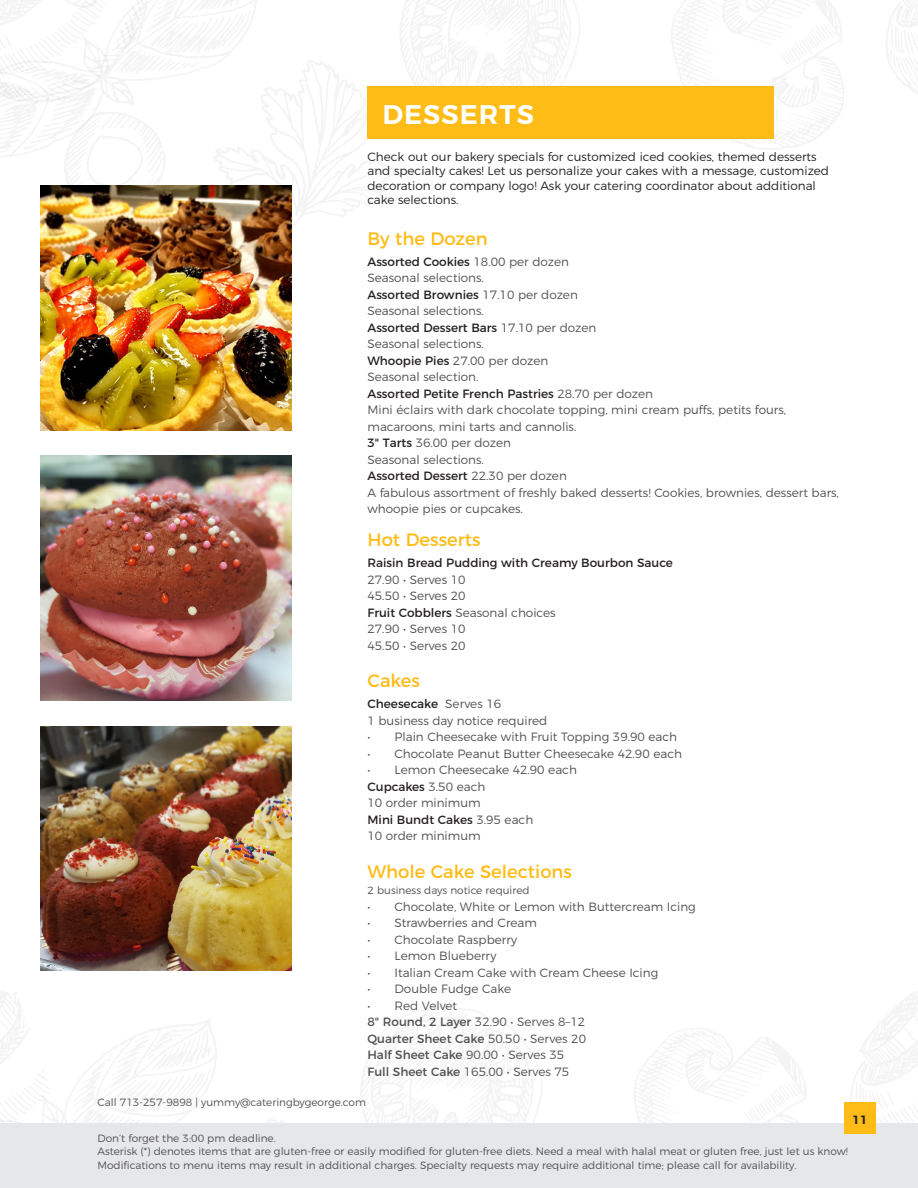
<style>
.page{position:relative;width:918px;height:1188px;background:#fff}
.page>*{position:absolute;margin:0;border:0;box-sizing:border-box;transform-origin:0 0}
.t1{font:600 27px "Montserrat";letter-spacing:.04em;color:#fff}
.t2{font:18px "Montserrat";color:#ffbb16}
.t3{font:300 12px/16.5px "Montserrat";color:#504f4f}
.t4{font:12px "Montserrat";color:#231f20}
.t5{font:300 12px/14.4px "Montserrat";color:#231f20}
.t6{font:12px "Montserrat";color:#504f4f}
.t7{font:600 12px "Montserrat";color:#231f20}
.t8{font:300 10.5px/13.5px "Montserrat";color:#504f4f}
.s1{font-weight:300;color:#504f4f}
.s2{font-weight:400;color:#231f20}
.s3{font-weight:400}
.s4{font-weight:300}
</style>
<div class="page">
<img style="left:0;top:0;width:918px;height:254px">
<div style="left:0;top:1123px;width:918px;height:65px;background:#e6e7e9"></div>
<div style="left:844px;top:1102px;width:32px;height:32px;background:#ffbb16"></div>
<div style="left:368px;top:86px;width:406px;height:53px;background:#ffbb16"></div>
<img style="left:40px;top:186px;width:251px;height:244px">
<img style="left:40px;top:456px;width:251px;height:245px">
<img style="left:40px;top:726px;width:251px;height:245px">
<p class="t1" style="left:382px;top:92px;width:153px">DESSERTS</p>
<p class="t5" style="left:368px;top:148px;width:463px">Check out our bakery specials for customized iced cookies, themed desserts and specialty cakes! Let us personalize your cakes with a message, customized decoration or company logo! Ask your catering coordinator about additional</p>
<p class="t5" style="left:368px;top:191px;width:93px">cake selections.</p>
<p class="t2" style="left:368px;top:224px;width:122px">By the Dozen</p>
<p class="t4" style="left:368px;top:252px;width:203px">Assorted Cookies <span class="s1">18.00 per dozen</span></p>
<p class="t3" style="left:368px;top:269px;width:118px">Seasonal selections.</p>
<p class="t4" style="left:368px;top:285px;width:212px">Assorted Brownies <span class="s1">17.10 per dozen</span></p>
<p class="t3" style="left:368px;top:302px;width:118px">Seasonal selections.</p>
<p class="t4" style="left:368px;top:318px;width:230px">Assorted Dessert Bars <span class="s1">17.10 per dozen</span></p>
<p class="t3" style="left:368px;top:335px;width:118px">Seasonal selections.</p>
<p class="t3" style="left:368px;top:351px;width:182px"><span class="s2">Whoopie Pies</span> 27.00 per dozen</p>
<p class="t3" style="left:368px;top:368px;width:113px">Seasonal selection.</p>
<p class="t4" style="left:368px;top:384px;width:287px">Assorted Petite French Pastries <span class="s1">28.70 per dozen</span></p>
<p class="t3" style="left:368px;top:401px;width:420px">Mini éclairs with dark chocolate topping, mini cream puffs, petits fours, macaroons, mini tarts and cannolis.</p>
<p class="t3" style="left:368px;top:434px;width:145px"><span class="s2">3" Tarts</span> 36.00 per dozen</p>
<p class="t3" style="left:368px;top:450px;width:118px">Seasonal selections.</p>
<p class="t4" style="left:368px;top:466px;width:201px">Assorted Dessert <span class="s1">22.30 per dozen</span></p>
<p class="t3" style="left:368px;top:483px;width:473px">A fabulous assortment of freshly baked desserts! Cookies, brownies, dessert bars, whoopie pies or cupcakes.</p>
<p class="t2" style="left:368px;top:526px;width:115px">Hot Desserts</p>
<p class="t4" style="left:368px;top:553px;width:307px">Raisin Bread Pudding with Creamy Bourbon Sauce</p>
<p class="t3" style="left:368px;top:570px;width:100px">27.90 • Serves 10</p>
<p class="t3" style="left:368px;top:587px;width:100px">45.50 • Serves 20</p>
<p class="t3" style="left:368px;top:603px;width:190px"><span class="s2">Fruit Cobblers</span> Seasonal choices</p>
<p class="t3" style="left:368px;top:620px;width:100px">27.90 • Serves 10</p>
<p class="t3" style="left:368px;top:636px;width:100px">45.50 • Serves 20</p>
<p class="t2" style="left:368px;top:667px;width:54px">Cakes</p>
<p class="t4" style="left:368px;top:694px;width:135px">Cheesecake <span class="s1">Serves 16</span></p>
<p class="t3" style="left:368px;top:711px;width:181px">1 business day notice required</p>
<p class="t3" style="left:368px;top:728px;width:311px">• Plain Cheesecake with Fruit Topping 39.90 each</p>
<p class="t3" style="left:368px;top:744px;width:316px">• Chocolate Peanut Butter Cheesecake 42.90 each</p>
<p class="t3" style="left:368px;top:761px;width:211px">• Lemon Cheesecake 42.90 each</p>
<p class="t4" style="left:368px;top:777px;width:119px">Cupcakes <span class="s1">3.50 each</span></p>
<p class="t3" style="left:368px;top:794px;width:115px">10 order minimum</p>
<p class="t4" style="left:368px;top:810px;width:167px">Mini Bundt Cakes <span class="s1">3.95 each</span></p>
<p class="t3" style="left:368px;top:827px;width:115px">10 order minimum</p>
<p class="t2" style="left:368px;top:857px;width:206px">Whole Cake Selections</p>
<p class="t8" style="left:368px;top:883px;width:164px">2 business days notice required</p>
<p class="t3" style="left:368px;top:897px;width:330px">• Chocolate, White or Lemon with Buttercream Icing</p>
<p class="t3" style="left:368px;top:914px;width:171px">• Strawberries and Cream</p>
<p class="t3" style="left:368px;top:930px;width:151px">• Chocolate Raspberry</p>
<p class="t3" style="left:368px;top:947px;width:130px">• Lemon Blueberry</p>
<p class="t3" style="left:368px;top:963px;width:292px">• Italian Cream Cake with Cream Cheese Icing</p>
<p class="t3" style="left:368px;top:980px;width:145px">• Double Fudge Cake</p>
<p class="t3" style="left:368px;top:996px;width:91px">• Red Velvet</p>
<p class="t3" style="left:368px;top:1013px;width:219px"><span class="s3">8" Round, 2 Layer</span> 32.90 • Serves 8–12</p>
<p class="t6" style="left:368px;top:1029px;width:220px">Quarter Sheet Cake <span class="s4">50.50 • Serves 20</span></p>
<p class="t3" style="left:368px;top:1046px;width:198px"><span class="s3">Half Sheet Cake</span> 90.00 • Serves 35</p>
<p class="t3" style="left:368px;top:1062px;width:203px"><span class="s3">Full Sheet Cake</span> 165.00 • Serves 75</p>
<p class="t8" style="left:98px;top:1095px;width:270px">Call 713-257-9898 | yummy@cateringbygeorge.com</p>
<p class="t7" style="left:853px;top:1110px;width:16px">11</p>
<p class="t8" style="left:98px;top:1130px;width:752px">Don’t forget the 3:00 pm deadline.<br>Asterisk (*) denotes items that are gluten-free or easily modified for gluten-free diets. Need a meal with halal meat or gluten free, just let us know!<br>Modifications to menu items may result in additional charges. Specialty requests may require additional time; please call for availability.</p>
</div>
